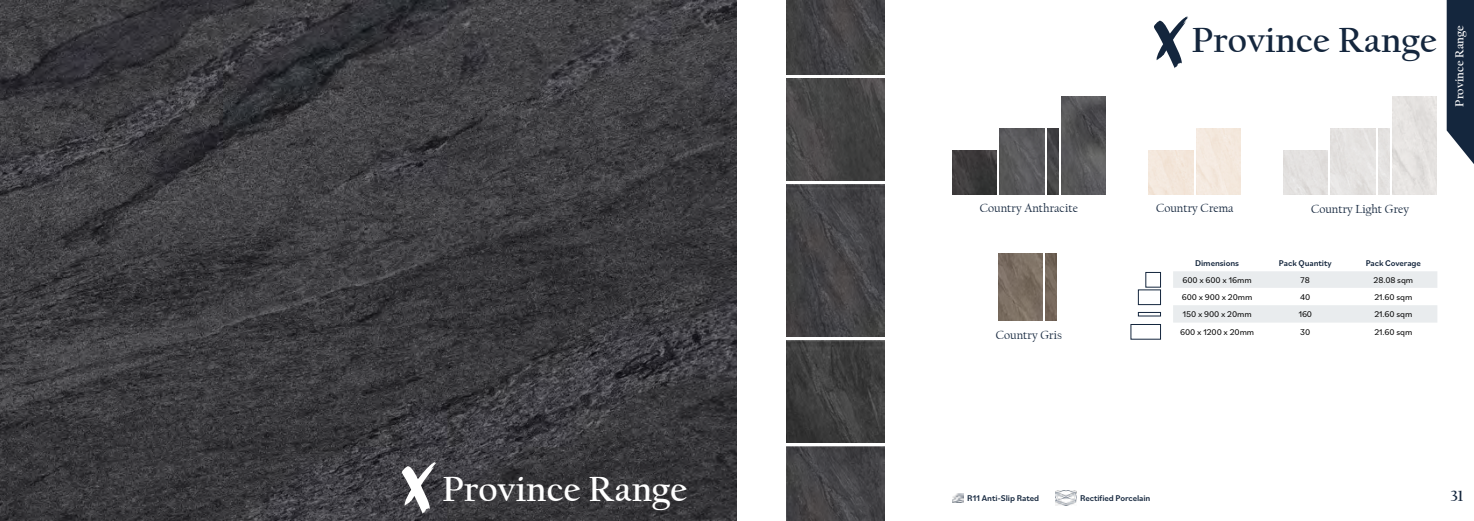
<style>
.page{position:relative;width:1474px;height:521px;background:#fff}
.page>*{position:absolute;margin:0;border:0;box-sizing:border-box;transform-origin:0 0}
.t1{font:700 36.75px "Californian FB";color:#fff}
.t2{font:700 36.75px "Californian FB";color:#14263d}
.t3{font:700 15.75px "Californian FB";color:#14263d}
.t4{font:12.25px "Californian FB";color:#14263d}
.t5{font:700 12.25px "Californian FB";color:#fff}
.t6{font:8.75px "Bilo";letter-spacing:-.01em;color:#000}
.t7{font:500 8.75px "Bilo";letter-spacing:-.01em;color:#14263d}
</style>
<div class="page">
<svg style="left:1446px;top:0;width:27px;height:163px;background:#304054"></svg>
<img style="left:0;top:0;width:737px;height:521px">
<svg style="left:402px;top:462px;width:34px;height:52px"></svg>
<div style="left:1283px;top:150px;width:44px;height:45px;background:#e4e1e0"></div>
<div style="left:1330px;top:128px;width:45px;height:67px;background:#e5e3e1"></div>
<img style="left:1392px;top:97px;width:44px;height:98px">
<div style="left:1173px;top:271px;width:264px;height:17px;background:#e9ecee"></div>
<div style="left:1173px;top:305px;width:264px;height:18px;background:#e9ecee"></div>
<div style="left:1138px;top:290px;width:22px;height:15px;border:1px solid #14263d"></div>
<div style="left:1138px;top:312px;width:22px;height:4px;border:1px solid #14263d"></div>
<div style="left:1130px;top:324px;width:30px;height:15px;border:1px solid #14263d"></div>
<img style="left:786px;top:341px;width:98px;height:101px">
<img style="left:786px;top:79px;width:98px;height:101px">
<img style="left:786px;top:184px;width:98px;height:152px">
<img style="left:786px;top:0;width:98px;height:74px">
<svg style="left:1154px;top:16px;width:34px;height:53px"></svg>
<img style="left:786px;top:447px;width:98px;height:74px">
<img style="left:952px;top:150px;width:44px;height:45px">
<img style="left:1047px;top:129px;width:11px;height:66px">
<img style="left:999px;top:128px;width:45px;height:67px">
<img style="left:1061px;top:97px;width:44px;height:98px">
<div style="left:1148px;top:150px;width:45px;height:45px;background:#f3e7dc"></div>
<div style="left:1196px;top:128px;width:44px;height:67px;background:#f4e9de"></div>
<img style="left:1045px;top:254px;width:11px;height:66px">
<img style="left:998px;top:254px;width:44px;height:66px">
<svg style="left:952px;top:493px;width:11px;height:9px"></svg>
<img style="left:1055px;top:490px;width:21px;height:16px">
<h1 class="t1" style="left:442px;top:468px;width:246px">Province Range</h1>
<h1 class="t2" style="left:1191px;top:20px;width:246px">Province Range</h1>
<h3 class="t5" style="left:1452px;top:107px;width:83px;rotate:-90deg">Province Range</h3>
<h3 class="t4" style="left:979px;top:201px;width:100px">Country Anthracite</h3>
<h3 class="t4" style="left:1310px;top:202px;width:100px">Country Light Grey</h3>
<h3 class="t4" style="left:1155px;top:201px;width:79px">Country Crema</h3>
<h3 class="t4" style="left:995px;top:328px;width:68px">Country Gris</h3>
<p class="t7" style="left:1195px;top:257px;width:45px">Dimensions</p>
<p class="t7" style="left:1278px;top:257px;width:54px">Pack Quantity</p>
<p class="t7" style="left:1365px;top:257px;width:57px">Pack Coverage</p>
<p class="t6" style="left:1182px;top:274px;width:71px">600 x 600 x 16mm</p>
<p class="t6" style="left:1300px;top:274px;width:11px">78</p>
<p class="t6" style="left:1373px;top:274px;width:41px">28.08 sqm</p>
<p class="t6" style="left:1181px;top:291px;width:72px">600 x 900 x 20mm</p>
<p class="t6" style="left:1300px;top:291px;width:12px">40</p>
<p class="t6" style="left:1374px;top:291px;width:40px">21.60 sqm</p>
<p class="t6" style="left:1182px;top:308px;width:71px">150 x 900 x 20mm</p>
<p class="t6" style="left:1298px;top:308px;width:15px">160</p>
<p class="t6" style="left:1374px;top:308px;width:40px">21.60 sqm</p>
<p class="t6" style="left:1180px;top:326px;width:76px">600 x 1200 x 20mm</p>
<p class="t6" style="left:1300px;top:326px;width:12px">30</p>
<p class="t6" style="left:1374px;top:326px;width:40px">21.60 sqm</p>
<p class="t7" style="left:967px;top:492px;width:73px">R11 Anti-Slip Rated</p>
<p class="t7" style="left:1080px;top:492px;width:72px">Rectified Porcelain</p>
<h2 class="t3" style="left:1449px;top:487px;width:15px">31</h2>
</div>
